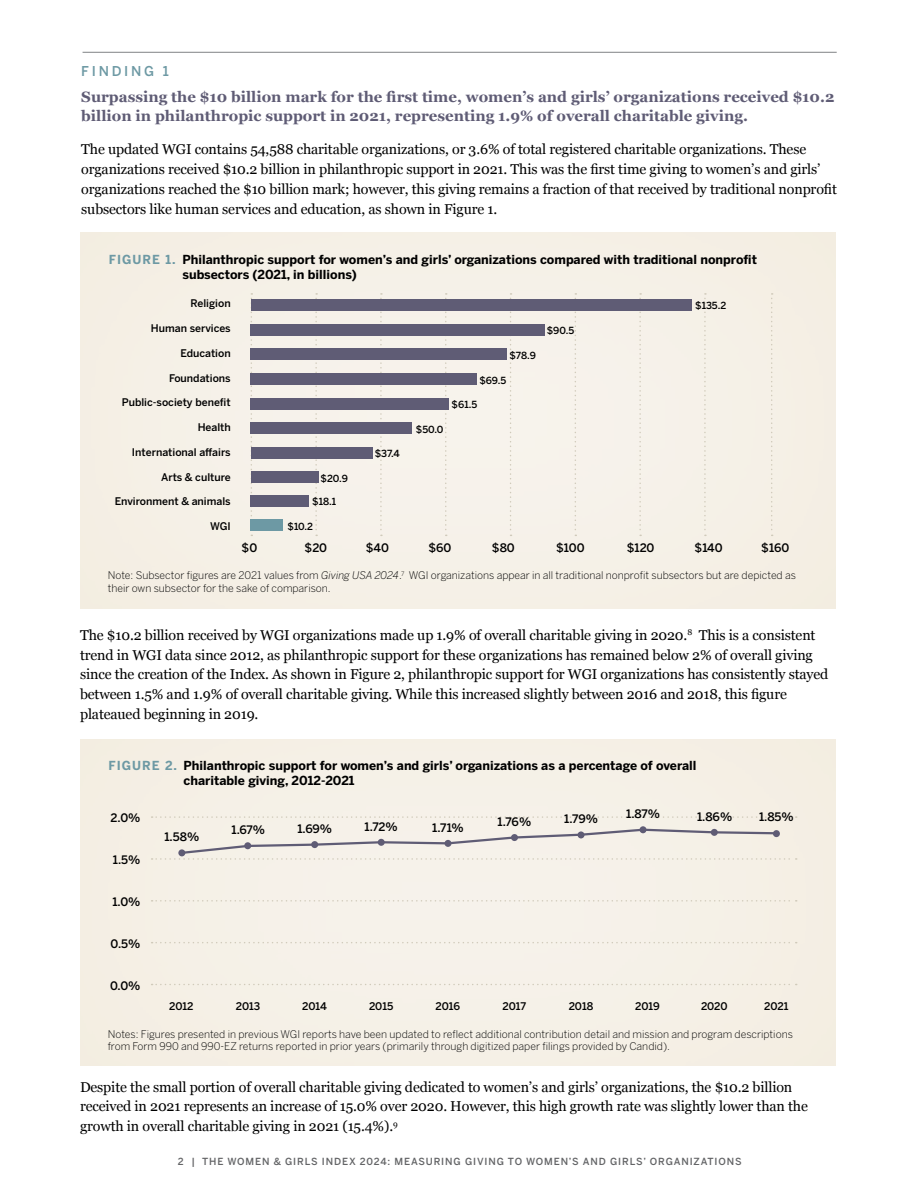
<style>
.page{position:relative;width:918px;height:1188px;background:#fff}
.page>*{position:absolute;margin:0;border:0;box-sizing:border-box;transform-origin:0 0}
.t1{font:700 15px/18.8px "Georgia";color:#5f5c75}
.t2{font:14.25px/19.8px "Georgia";letter-spacing:-.01em;color:#000}
.t3{font:500 13.5px "Benton Sans";letter-spacing:.2em;color:#6d99a4}
.t4{font:700 12.3px/14.9px "Benton Sans";color:#000}
.Figure_or_Captions{font:500 11.7px "Benton Sans";color:#000}
.t5{font:300 10.5px/12.6px "Benton Sans";color:#000}
.t6{font:500 10.5px "Benton Sans";color:#000}
.t7{font:500 9.75px "Benton Sans";letter-spacing:.09em;color:#636466}
.t8{font:500 9.75px "Benton Sans";letter-spacing:-.005em;color:#000}
.s1{color:#6d99a4}
.s2{font-style:italic}
</style>
<div class="page">
<div style="left:68px;top:222px;width:778px;height:389px;background:#f5f1e7"></div>
<svg style="left:251px;top:293px;width:1px;height:243px"></svg>
<svg style="left:445px;top:293px;width:2px;height:243px"></svg>
<svg style="left:639px;top:293px;width:2px;height:243px"></svg>
<svg style="left:315px;top:293px;width:2px;height:243px"></svg>
<svg style="left:510px;top:293px;width:2px;height:243px"></svg>
<svg style="left:704px;top:293px;width:2px;height:243px"></svg>
<svg style="left:380px;top:293px;width:2px;height:243px"></svg>
<svg style="left:575px;top:293px;width:1px;height:243px"></svg>
<div style="left:251px;top:299px;width:441px;height:12px;background:#5f5c75"></div>
<div style="left:251px;top:324px;width:294px;height:11px;background:#5f5c75"></div>
<div style="left:251px;top:398px;width:198px;height:11px;background:#5f5c75"></div>
<div style="left:251px;top:472px;width:68px;height:11px;background:#5f5c75"></div>
<div style="left:251px;top:348px;width:256px;height:12px;background:#5f5c75"></div>
<div style="left:251px;top:423px;width:161px;height:11px;background:#5f5c75"></div>
<div style="left:251px;top:495px;width:58px;height:11px;background:#5f5c75"></div>
<div style="left:251px;top:373px;width:226px;height:12px;background:#5f5c75"></div>
<div style="left:251px;top:447px;width:121px;height:12px;background:#5f5c75"></div>
<div style="left:251px;top:520px;width:32px;height:11px;background:#6d99a4"></div>
<div style="left:67px;top:729px;width:782px;height:338px;background:#e1cd9e;opacity:.3"></div>
<svg style="left:152px;top:816px;width:645px;height:2px"></svg>
<svg style="left:152px;top:900px;width:645px;height:2px"></svg>
<svg style="left:152px;top:942px;width:645px;height:1px"></svg>
<svg style="left:152px;top:984px;width:645px;height:1px"></svg>
<svg style="left:152px;top:827px;width:645px;height:33px;background:#e9e5df"></svg>
<hr style="left:83px;top:52px;width:754px;height:1px;background:#808285">
<svg style="left:771px;top:293px;width:2px;height:243px"></svg>
<p class="t3" style="left:81px;top:63px;width:89px">FINDING 1</p>
<p class="t1" style="left:81px;top:87px;width:755px">Surpassing the $10 billion mark for the first time, women’s and girls’ organizations received $10.2 billion in philanthropic support in 2021, representing 1.9% of overall charitable giving.</p>
<p class="t2" style="left:81px;top:139px;width:757px">The updated WGI contains 54,588 charitable organizations, or 3.6% of total registered charitable organizations. These organizations received $10.2 billion in philanthropic support in 2021. This was the first time giving to women’s and girls’ organizations reached the $10 billion mark; however, this giving remains a fraction of that received by traditional nonprofit subsectors like human services and education, as shown in Figure 1.</p>
<p class="t4" style="left:182px;top:252px;width:576px;text-indent:-73px"><span class="s1">FIGURE 1.</span> Philanthropic support for women’s and girls’ organizations compared with traditional nonprofit subsectors (2021, in billions)</p>
<p class="t6" style="left:191px;top:297px;width:42px">Religion</p>
<p class="t6" style="left:151px;top:322px;width:81px">Human services</p>
<p class="t6" style="left:180px;top:347px;width:52px">Education</p>
<p class="t6" style="left:169px;top:371px;width:63px">Foundations</p>
<p class="t6" style="left:122px;top:396px;width:110px">Public-society benefit</p>
<p class="t6" style="left:198px;top:421px;width:35px">Health</p>
<p class="t6" style="left:132px;top:446px;width:100px">International affairs</p>
<p class="t6" style="left:161px;top:470px;width:71px">Arts &amp; culture</p>
<p class="t6" style="left:115px;top:495px;width:118px">Environment &amp; animals</p>
<p class="t6" style="left:210px;top:520px;width:22px">WGI</p>
<p class="t8" style="left:321px;top:472px;width:29px">$20.9</p>
<p class="t8" style="left:312px;top:496px;width:25px">$18.1</p>
<p class="t8" style="left:287px;top:520px;width:27px">$10.2</p>
<p class="t8" style="left:375px;top:448px;width:26px">$37.4</p>
<p class="t8" style="left:416px;top:423px;width:29px">$50.0</p>
<p class="t8" style="left:510px;top:349px;width:28px">$78.9</p>
<p class="t8" style="left:479px;top:374px;width:28px">$69.5</p>
<p class="t8" style="left:452px;top:398px;width:27px">$61.5</p>
<p class="t8" style="left:547px;top:324px;width:29px">$90.5</p>
<p class="t8" style="left:695px;top:299px;width:33px">$135.2</p>
<p class="Figure_or_Captions" style="left:242px;top:540px;width:17px">$0</p>
<p class="Figure_or_Captions" style="left:305px;top:541px;width:24px">$20</p>
<p class="Figure_or_Captions" style="left:366px;top:540px;width:25px">$40</p>
<p class="Figure_or_Captions" style="left:428px;top:541px;width:25px">$60</p>
<p class="Figure_or_Captions" style="left:492px;top:541px;width:24px">$80</p>
<p class="Figure_or_Captions" style="left:556px;top:540px;width:30px">$100</p>
<p class="Figure_or_Captions" style="left:627px;top:540px;width:29px">$120</p>
<p class="Figure_or_Captions" style="left:695px;top:540px;width:30px">$140</p>
<p class="t5" style="left:108px;top:569px;width:690px">Note: Subsector figures are 2021 values from <span class="s2">Giving USA 2024</span>.<sup>7</sup> WGI organizations appear in all traditional nonprofit subsectors but are depicted as their own subsector for the sake of comparison.</p>
<p class="Figure_or_Captions" style="left:761px;top:540px;width:30px">$160</p>
<p class="t2" style="left:80px;top:624px;width:750px">The $10.2 billion received by WGI organizations made up 1.9% of overall charitable giving in 2020.<sup>8</sup> This is a consistent trend in WGI data since 2012, as philanthropic support for these organizations has remained below 2% of overall giving since the creation of the Index. As shown in Figure 2, philanthropic support for WGI organizations has consistently stayed between 1.5% and 1.9% of overall charitable giving. While this increased slightly between 2016 and 2018, this figure plateaued beginning in 2019.</p>
<p class="t4" style="left:184px;top:759px;width:514px;text-indent:-75px"><span class="s1">FIGURE 2.</span> Philanthropic support for women’s and girls’ organizations as a percentage of overall charitable giving, 2012-2021</p>
<p class="Figure_or_Captions" style="left:111px;top:811px;width:31px">2.0%</p>
<p class="Figure_or_Captions" style="left:113px;top:853px;width:29px">1.5%</p>
<p class="Figure_or_Captions" style="left:112px;top:895px;width:30px">1.0%</p>
<p class="Figure_or_Captions" style="left:111px;top:936px;width:31px">0.5%</p>
<p class="Figure_or_Captions" style="left:626px;top:807px;width:35px">1.87%</p>
<p class="Figure_or_Captions" style="left:697px;top:809px;width:37px">1.86%</p>
<p class="Figure_or_Captions" style="left:498px;top:814px;width:35px">1.76%</p>
<p class="Figure_or_Captions" style="left:564px;top:812px;width:35px">1.79%</p>
<p class="Figure_or_Captions" style="left:231px;top:822px;width:35px">1.67%</p>
<p class="Figure_or_Captions" style="left:297px;top:821px;width:36px">1.69%</p>
<p class="Figure_or_Captions" style="left:364px;top:819px;width:35px">1.72%</p>
<p class="Figure_or_Captions" style="left:432px;top:820px;width:33px">1.71%</p>
<p class="Figure_or_Captions" style="left:164px;top:829px;width:36px">1.58%</p>
<p class="Figure_or_Captions" style="left:110px;top:978px;width:32px">0.0%</p>
<p class="Figure_or_Captions" style="left:759px;top:809px;width:36px">1.85%</p>
<p class="t6" style="left:169px;top:1000px;width:26px">2012</p>
<p class="t6" style="left:236px;top:1000px;width:26px">2013</p>
<p class="t6" style="left:302px;top:1000px;width:26px">2014</p>
<p class="t6" style="left:369px;top:1000px;width:26px">2015</p>
<p class="t6" style="left:435px;top:1000px;width:26px">2016</p>
<p class="t6" style="left:503px;top:1000px;width:25px">2017</p>
<p class="t6" style="left:569px;top:1000px;width:26px">2018</p>
<p class="t6" style="left:635px;top:1000px;width:26px">2019</p>
<p class="t6" style="left:701px;top:1000px;width:28px">2020</p>
<p class="t6" style="left:764px;top:1000px;width:26px">2021</p>
<p class="t5" style="left:108px;top:1028px;width:687px">Notes: Figures presented in previous WGI reports have been updated to reflect additional contribution detail and mission and program descriptions from Form 990 and 990-EZ returns reported in prior years (primarily through digitized paper filings provided by Candid).</p>
<p class="t2" style="left:80px;top:1076px;width:729px">Despite the small portion of overall charitable giving dedicated to women’s and girls’ organizations, the $10.2 billion received in 2021 represents an increase of 15.0% over 2020. However, this high growth rate was slightly lower than the growth in overall charitable giving in 2021 (15.4%).<sup>9</sup></p>
<p class="t7" style="left:178px;top:1156px;width:565px">2 | THE WOMEN &amp; GIRLS INDEX 2024: MEASURING GIVING TO WOMEN’S AND GIRLS’ ORGANIZATIONS</p>
</div>
